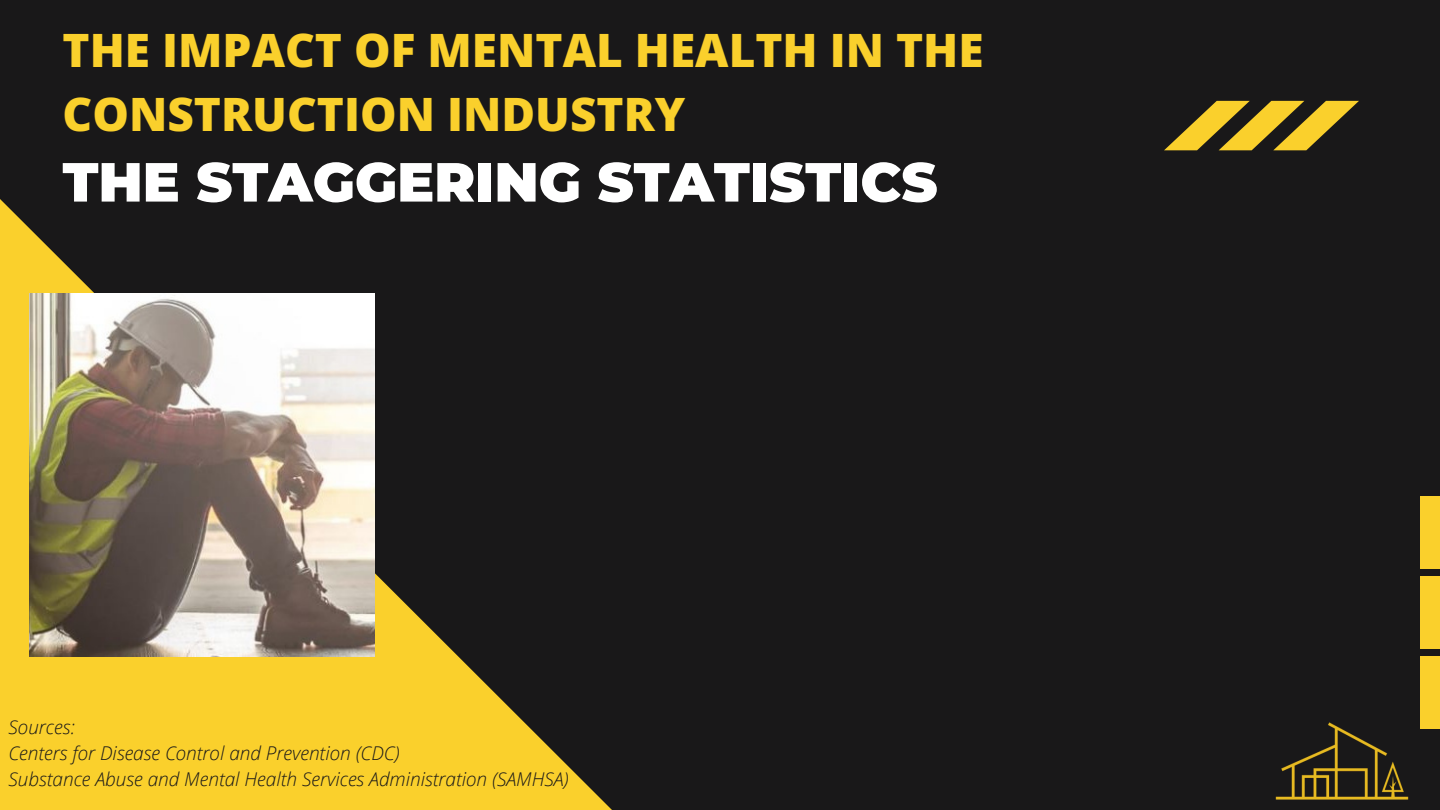
<style>
.page{position:relative;width:1440px;height:810px;background:#191819}
.page>*{position:absolute;margin:0;border:0;box-sizing:border-box;transform-origin:0 0}
.t1{font:900 55px "Montserrat";color:#fff}
.t2{font:800 46px/63.8px "Open Sans";color:#fad02c}
.t3{font:italic 300 19px "Open Sans";color:#191819}
</style>
<div class="page">
<div style="left:1420px;top:657px;width:20px;height:72px;background:#fad02c"></div>
<div style="left:1420px;top:576px;width:20px;height:73px;background:#fad02c"></div>
<div style="left:1420px;top:496px;width:20px;height:72px;background:#fad02c"></div>
<svg style="left:0;top:199px;width:612px;height:611px"></svg>
<svg style="left:1164px;top:101px;width:195px;height:49px"></svg>
<img style="left:29px;top:293px;width:345px;height:363px">
<img style="left:1275px;top:722px;width:134px;height:78px">
<p class="t2" style="left:63px;top:17px;width:923px">THE IMPACT OF MENTAL HEALTH IN THE<br>CONSTRUCTION INDUSTRY</p>
<p class="t1" style="left:63px;top:148px;width:876px">THE STAGGERING STATISTICS</p>
<p class="t3" style="left:8px;top:713px;width:68px">Sources:</p>
<p class="t3" style="left:8px;top:740px;width:393px">Centers for Disease Control and Prevention (CDC)</p>
<p class="t3" style="left:8px;top:766px;width:562px">Substance Abuse and Mental Health Services Administration (SAMHSA)</p>
</div>
